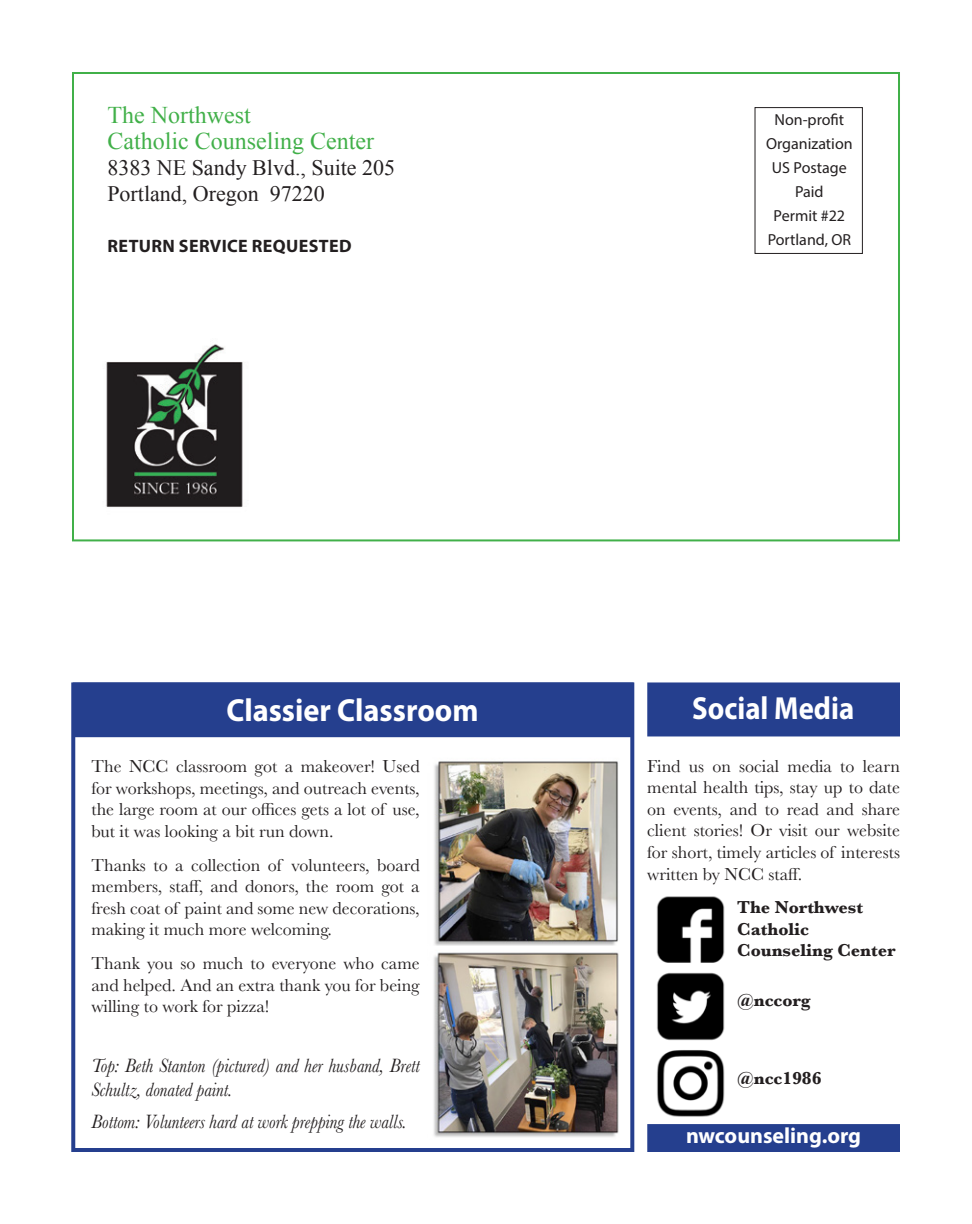
<style>
.page{position:relative;width:972px;height:1224px;background:#fff}
.page>*{position:absolute;margin:0;border:0;box-sizing:border-box;transform-origin:0 0}
.t1{font:700 32px "Myriad Pro";color:#fff;scale:.95 1}
.t2{font:700 32px "Myriad Pro";color:#fff;scale:.9 1}
.t3{font:24px "Times New Roman";color:#41b049}
.t4{font:22px "Times New Roman";color:#231f20}
.t5{font:700 22px "Myriad Pro";color:#fff}
.t6{font:italic 20px/24px "Baskerville";color:#231f20;scale:.9 1}
.t7{font:18px/21.6px "Baskerville";color:#231f20;text-align:justify}
.t8{font:700 18px/21.6px "Baskerville";color:#231f20}
.t9{font:700 18px "Myriad Pro";letter-spacing:.02em;color:#231f20}
.t10{font:16px "Myriad Pro";color:#231f20}
</style>
<div class="page">
<img style="left:433px;top:952px;width:186px;height:185px">
<img style="left:434px;top:761px;width:184px;height:185px">
<div style="left:647px;top:1124px;width:253px;height:28px;background:#253f8e;border:2px solid #253f8e"></div>
<div style="left:755px;top:107px;width:108px;height:147px;border:1px solid #231f20"></div>
<img style="left:106px;top:344px;width:137px;height:163px">
<div style="left:73px;top:682px;width:561px;height:55px;background:#253f8e"></div>
<div style="left:647px;top:682px;width:253px;height:54px;background:#253f8e;border:2px solid #253f8e"></div>
<div style="left:71px;top:682px;width:563px;height:470px;border:4px solid #253f8e"></div>
<img style="left:656px;top:896px;width:69px;height:221px">
<p class="t3" style="left:107px;top:99px;width:145px">The Northwest</p>
<p class="t3" style="left:107px;top:125px;width:268px">Catholic Counseling Center</p>
<p class="t4" style="left:107px;top:153px;width:289px">8383 NE Sandy Blvd., Suite 205</p>
<p class="t4" style="left:107px;top:179px;width:219px">Portland, Oregon 97220</p>
<p class="t9" style="left:108px;top:234px;width:246px">RETURN SERVICE REQUESTED</p>
<p class="t10" style="left:775px;top:109px;width:71px">Non-profit</p>
<p class="t10" style="left:766px;top:133px;width:88px">Organization</p>
<p class="t10" style="left:772px;top:157px;width:76px">US Postage</p>
<p class="t10" style="left:795px;top:181px;width:30px">Paid</p>
<p class="t10" style="left:774px;top:205px;width:73px">Permit #22</p>
<p class="t10" style="left:768px;top:229px;width:85px">Portland, OR</p>
<p class="t1" style="left:226px;top:689px;width:267px">Classier Classroom</p>
<p class="t2" style="left:692px;top:688px;width:182px">Social Media</p>
<p class="t7" style="left:91px;top:756px;width:330px">The NCC classroom got a makeover! Used for workshops, meetings, and outreach events, the large room at our offices gets a lot of use, but it was looking a bit run down.</p>
<p class="t7" style="left:91px;top:854px;width:330px">Thanks to a collection of volunteers, board members, staff, and donors, the room got a fresh coat of paint and some new decorations, making it much more welcoming.</p>
<p class="t7" style="left:91px;top:953px;width:330px">Thank you so much to everyone who came and helped. And an extra thank you for being willing to work for pizza!</p>
<p class="t7" style="left:647px;top:755px;width:254px">Find us on social media to learn mental health tips, stay up to date on events, and to read and share client stories! Or visit our website for short, timely articles of interests written by NCC staff.</p>
<p class="t8" style="left:737px;top:897px;width:127px">The Northwest<br>Catholic</p>
<p class="t8" style="left:737px;top:940px;width:160px">Counseling Center</p>
<p class="t8" style="left:737px;top:989px;width:75px">@nccorg</p>
<p class="t6" style="left:91px;top:1054px;width:366px">Top: Beth Stanton (pictured) and her husband, Brett<br>Schultz, donated paint.</p>
<p class="t6" style="left:91px;top:1110px;width:352px">Bottom: Volunteers hard at work prepping the walls.</p>
<p class="t8" style="left:737px;top:1067px;width:86px">@ncc1986</p>
<p class="t5" style="left:686px;top:1122px;width:177px">nwcounseling.org</p>
</div>
